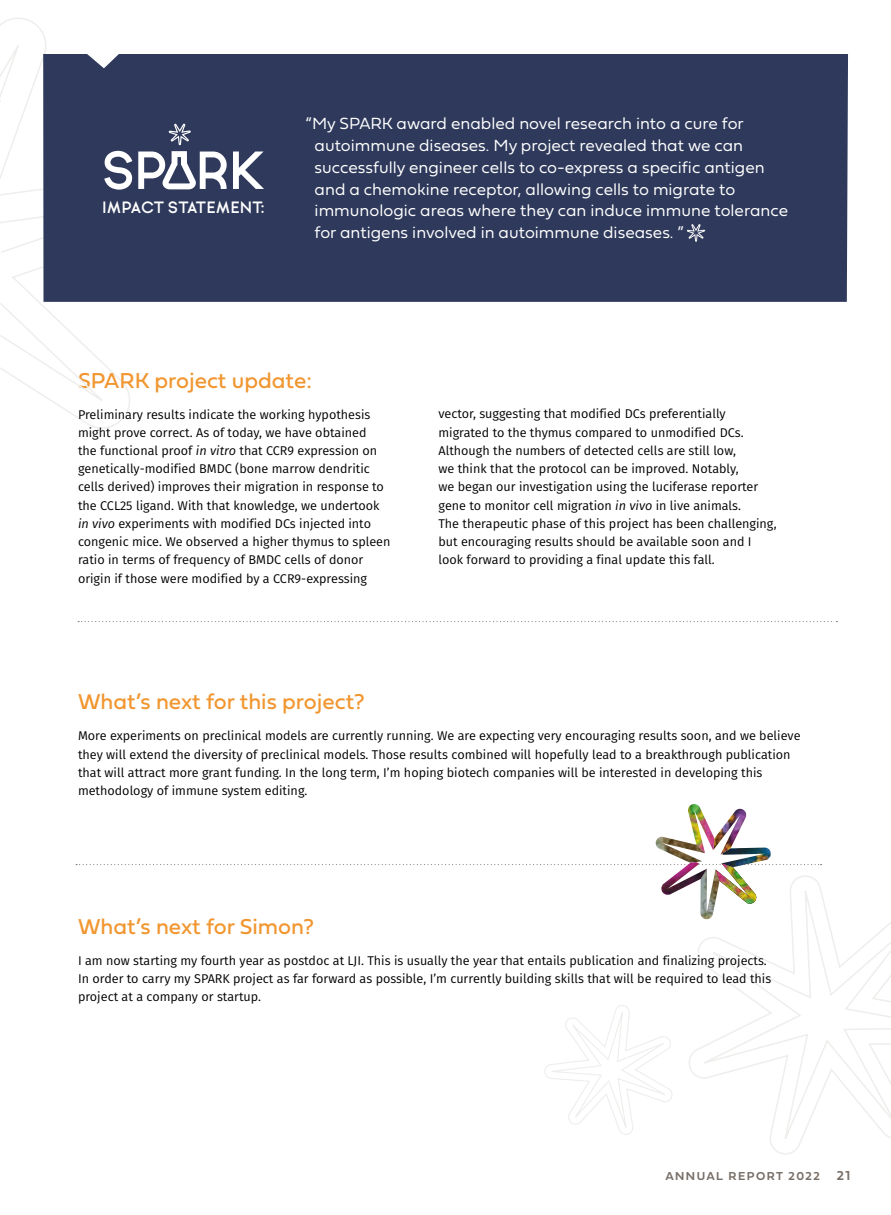
<style>
.page{position:relative;width:891px;height:1215px;background:#fff}
.page>*{position:absolute;margin:0;border:0;box-sizing:border-box;transform-origin:0 0}
.t1{font:22.5px "Fieldwork Geo Regular";color:#f19630}
.t2{font:16.8px/21.8px "Fieldwork Geo Light";color:#fff}
.t3{font:700 15.6px "Ginora Sans";letter-spacing:.03em;color:#fff}
.t4{font:700 13.5px "Fieldwork Hum Demi";color:#776e67}
.t5{font:12.6px/18.3px "Fira Sans";color:#000}
.t6{font:700 12px "Fieldwork Hum Demi";letter-spacing:.12em;color:#776e67}
.s1{font-style:italic}
</style>
<div class="page">
<svg style="left:544px;top:1005px;width:128px;height:130px"></svg>
<svg style="left:689px;top:875px;width:202px;height:280px"></svg>
<svg style="left:78px;top:621px;width:759px;height:1px"></svg>
<svg style="left:76px;top:864px;width:746px;height:1px"></svg>
<div style="left:227px;top:54px;width:621px;height:248px;background:#2e395b"></div>
<svg style="left:233px;top:152px;width:31px;height:37px"></svg>
<svg style="left:687px;top:224px;width:18px;height:18px"></svg>
<svg style="left:0;top:18px;width:227px;height:411px"></svg>
<img style="left:714px;top:809px;width:32px;height:46px">
<img style="left:688px;top:804px;width:26px;height:47px">
<img style="left:656px;top:837px;width:49px;height:25px">
<img style="left:722px;top:848px;width:49px;height:17px">
<img style="left:715px;top:863px;width:41px;height:41px">
<img style="left:700px;top:869px;width:20px;height:50px">
<img style="left:661px;top:862px;width:46px;height:33px">
<p class="t3" style="left:103px;top:199px;width:164px">IMPACT STATEMENT:</p>
<p class="t2" style="left:315px;top:112px;width:475px;text-indent:-9px">“My SPARK award enabled novel research into a cure for autoimmune diseases. My project revealed that we can successfully engineer cells to co-express a specific antigen and a chemokine receptor, allowing cells to migrate to immunologic areas where they can induce immune tolerance for antigens involved in autoimmune diseases. ”</p>
<h1 class="t1" style="left:78px;top:362px;width:235px">SPARK project update:</h1>
<p class="t5" style="left:78px;top:405px;width:314px">Preliminary results indicate the working hypothesis might prove correct. As of today, we have obtained<br>the functional proof <span class="s1">in vitro</span> that CCR9 expression on genetically-modified BMDC (bone marrow dendritic cells derived) improves their migration in response to the CCL25 ligand. With that knowledge, we undertook <span class="s1">in vivo</span> experiments with modified DCs injected into congenic mice. We observed a higher thymus to spleen ratio in terms of frequency of BMDC cells of donor origin if those were modified by a CCR9-expressing</p>
<p class="t5" style="left:438px;top:405px;width:340px">vector, suggesting that modified DCs preferentially migrated to the thymus compared to unmodified DCs.<br>Although the numbers of detected cells are still low,<br>we think that the protocol can be improved. Notably,<br>we began our investigation using the luciferase reporter gene to monitor cell migration <span class="s1">in vivo</span> in live animals.<br>The therapeutic phase of this project has been challenging, but encouraging results should be available soon and I look forward to providing a final update this fall.</p>
<h1 class="t1" style="left:78px;top:684px;width:288px">What’s next for this project?</h1>
<p class="t5" style="left:78px;top:727px;width:724px">More experiments on preclinical models are currently running. We are expecting very encouraging results soon, and we believe they will extend the diversity of preclinical models. Those results combined will hopefully lead to a breakthrough publication that will attract more grant funding. In the long term, I’m hoping biotech companies will be interested in developing this methodology of immune system editing.</p>
<h1 class="t1" style="left:78px;top:909px;width:238px">What’s next for Simon?</h1>
<p class="t5" style="left:78px;top:951px;width:695px">I am now starting my fourth year as postdoc at LJI. This is usually the year that entails publication and finalizing projects.<br>In order to carry my SPARK project as far forward as possible, I’m currently building skills that will be required to lead this project at a company or startup.</p>
<p class="t6" style="left:665px;top:1166px;width:156px">ANNUAL REPORT 2022</p>
<p class="t4" style="left:837px;top:1165px;width:15px">21</p>
</div>
